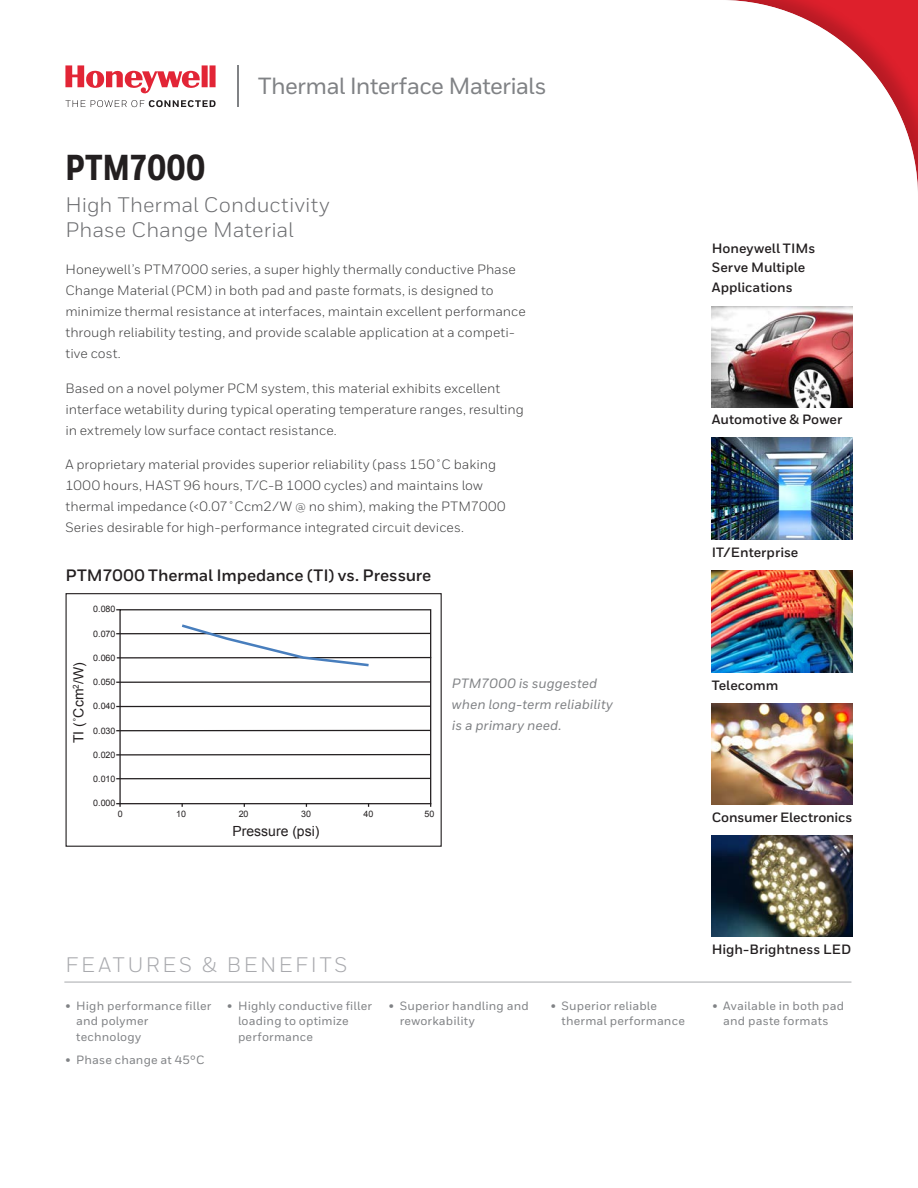
<style>
.page{position:relative;width:918px;height:1188px;background:#fff}
.page>*{position:absolute;margin:0;border:0;box-sizing:border-box;transform-origin:0 0}
.Datasheet__Title_1{font:800 36px "Honeywell Cond";letter-spacing:.005em;color:#231f20}
.Connected_Logotype{font:500 23.4px "Honeywell Sans";letter-spacing:-.03em;color:#808285}
.Datasheet__Title_2_1{font:21px/25.5px "Honeywell Sans";color:#6c6d70}
.Datasheet__Sidebar_H{font:21px "Honeywell Sans";letter-spacing:.13em;color:#a8a9ad}
.Heading_2__11_15{font:700 16.5px "Honeywell Sans";letter-spacing:-.005em;color:#231f20}
.t1{font:13.95px "Arial";color:#231f20}
.Body__9_14_pt{font:13.5px/21px "Honeywell Sans";color:#3e3e3f}
.Body__Heading__9_14{font:700 13.5px/19.5px "Honeywell Sans";color:#231f20}
.Product_Caption{font:italic 500 13.5px/21px "Honeywell Sans";color:#808285}
.t2{font:500 12px/15.8px "Honeywell Sans";letter-spacing:.015em;color:#808285}
.t3{font:8.85px "Arial";color:#231f20}
</style>
<div class="page">
<hr style="left:237px;top:65px;width:2px;height:42px;background:#808285">
<svg style="left:65px;top:65px;width:151px;height:29px"></svg>
<svg style="left:65px;top:100px;width:151px;height:7px"></svg>
<hr style="left:64px;top:982px;width:787px;height:1px;background:#a8a9ad">
<svg style="left:119px;top:609px;width:313px;height:196px"></svg>
<hr style="left:116px;top:633px;width:315px;height:1px;background:#231f20">
<hr style="left:117px;top:657px;width:314px;height:1px;background:#231f20">
<hr style="left:116px;top:681px;width:315px;height:2px;background:#231f20">
<hr style="left:116px;top:706px;width:315px;height:1px;background:#231f20">
<hr style="left:116px;top:730px;width:315px;height:1px;background:#231f20">
<hr style="left:116px;top:754px;width:315px;height:2px;background:#231f20">
<hr style="left:116px;top:778px;width:315px;height:1px;background:#231f20">
<svg style="left:116px;top:803px;width:5px;height:4px"></svg>
<svg style="left:179px;top:622px;width:192px;height:46px"></svg>
<div style="left:66px;top:593px;width:376px;height:254px;border:1px solid #231f20"></div>
<img style="left:712px;top:703px;width:141px;height:102px">
<img style="left:712px;top:571px;width:141px;height:101px">
<img style="left:712px;top:438px;width:141px;height:101px">
<img style="left:712px;top:306px;width:141px;height:102px">
<img style="left:712px;top:835px;width:141px;height:102px">
<p class="Connected_Logotype" style="left:258px;top:72px;width:290px">Thermal Interface Materials</p>
<p class="Datasheet__Title_1" style="left:65px;top:145px;width:141px">PTM7000</p>
<p class="Datasheet__Title_2_1" style="left:65px;top:192px;width:266px">High Thermal Conductivity<br>Phase Change Material</p>
<p class="Body__9_14_pt" style="left:65px;top:259px;width:462px">Honeywell’s PTM7000 series, a super highly thermally conductive Phase Change Material (PCM) in both pad and paste formats, is designed to minimize thermal resistance at interfaces, maintain excellent performance through reliability testing, and provide scalable application at a competi&shy;tive cost.</p>
<p class="Body__9_14_pt" style="left:65px;top:378px;width:460px">Based on a novel polymer PCM system, this material exhibits excellent interface wetability during typical operating temperature ranges, resulting in extremely low surface contact resistance.</p>
<p class="Body__9_14_pt" style="left:65px;top:454px;width:442px">A proprietary material provides superior reliability (pass 150˚C baking 1000 hours, HAST 96 hours, T/C-B 1000 cycles) and maintains low thermal impedance (&lt;0.07˚Ccm2/W @ no shim), making the PTM7000<br>Series desirable for high-performance integrated circuit devices.</p>
<p class="Heading_2__11_15" style="left:65px;top:565px;width:368px">PTM7000 Thermal Impedance (TI) vs. Pressure</p>
<p class="t3" style="left:93px;top:603px;width:24px">0.080</p>
<p class="t3" style="left:93px;top:628px;width:24px">0.070</p>
<p class="t3" style="left:93px;top:652px;width:24px">0.060</p>
<p class="t3" style="left:93px;top:676px;width:24px">0.050</p>
<p class="t3" style="left:93px;top:700px;width:24px">0.040</p>
<p class="t3" style="left:93px;top:725px;width:24px">0.030</p>
<p class="t3" style="left:93px;top:749px;width:24px">0.020</p>
<p class="t3" style="left:93px;top:773px;width:24px">0.010</p>
<p class="t3" style="left:93px;top:798px;width:24px">0.000</p>
<p class="t3" style="left:118px;top:808px;width:6px">0</p>
<p class="t3" style="left:176px;top:808px;width:11px">10</p>
<p class="t3" style="left:239px;top:808px;width:11px">20</p>
<p class="t3" style="left:301px;top:808px;width:11px">30</p>
<p class="t3" style="left:363px;top:808px;width:11px">40</p>
<p class="t3" style="left:425px;top:808px;width:11px">50</p>
<p class="t1" style="left:233px;top:822px;width:88px">Pressure (psi)</p>
<p class="t1" style="left:70px;top:743px;width:82px;rotate:-90deg">TI (˚Ccm<sup>2</sup>/W)</p>
<p class="Product_Caption" style="left:452px;top:673px;width:163px">PTM7000 is suggested when long-term reliability is a primary need.</p>
<p class="Body__Heading__9_14" style="left:712px;top:239px;width:105px">Honeywell TIMs<br>Serve Multiple<br>Applications</p>
<p class="Body__Heading__9_14" style="left:712px;top:410px;width:132px">Automotive &amp; Power</p>
<p class="Body__Heading__9_14" style="left:712px;top:543px;width:88px">IT/Enterprise</p>
<p class="Body__Heading__9_14" style="left:712px;top:676px;width:68px">Telecomm</p>
<p class="Body__Heading__9_14" style="left:712px;top:808px;width:142px">Consumer Electronics</p>
<p class="Body__Heading__9_14" style="left:712px;top:939px;width:141px">High-Brightness LED</p>
<p class="Datasheet__Sidebar_H" style="left:65px;top:952px;width:284px">FEATURES &amp; BENEFITS</p>
<p class="t2" style="left:76px;top:998px;width:137px;text-indent:-11px">• High performance filler and polymer technology</p>
<p class="t2" style="left:65px;top:1052px;width:141px">• Phase change at 45°C</p>
<p class="t2" style="left:238px;top:998px;width:136px;text-indent:-11px">• Highly conductive filler loading to optimize performance</p>
<p class="t2" style="left:400px;top:998px;width:131px;text-indent:-11px">• Superior handling and reworkability</p>
<p class="t2" style="left:562px;top:998px;width:125px;text-indent:-11px">• Superior reliable thermal performance</p>
<p class="t2" style="left:712px;top:998px;width:133px;text-align:center">• Available in both pad and paste formats</p>
</div>
